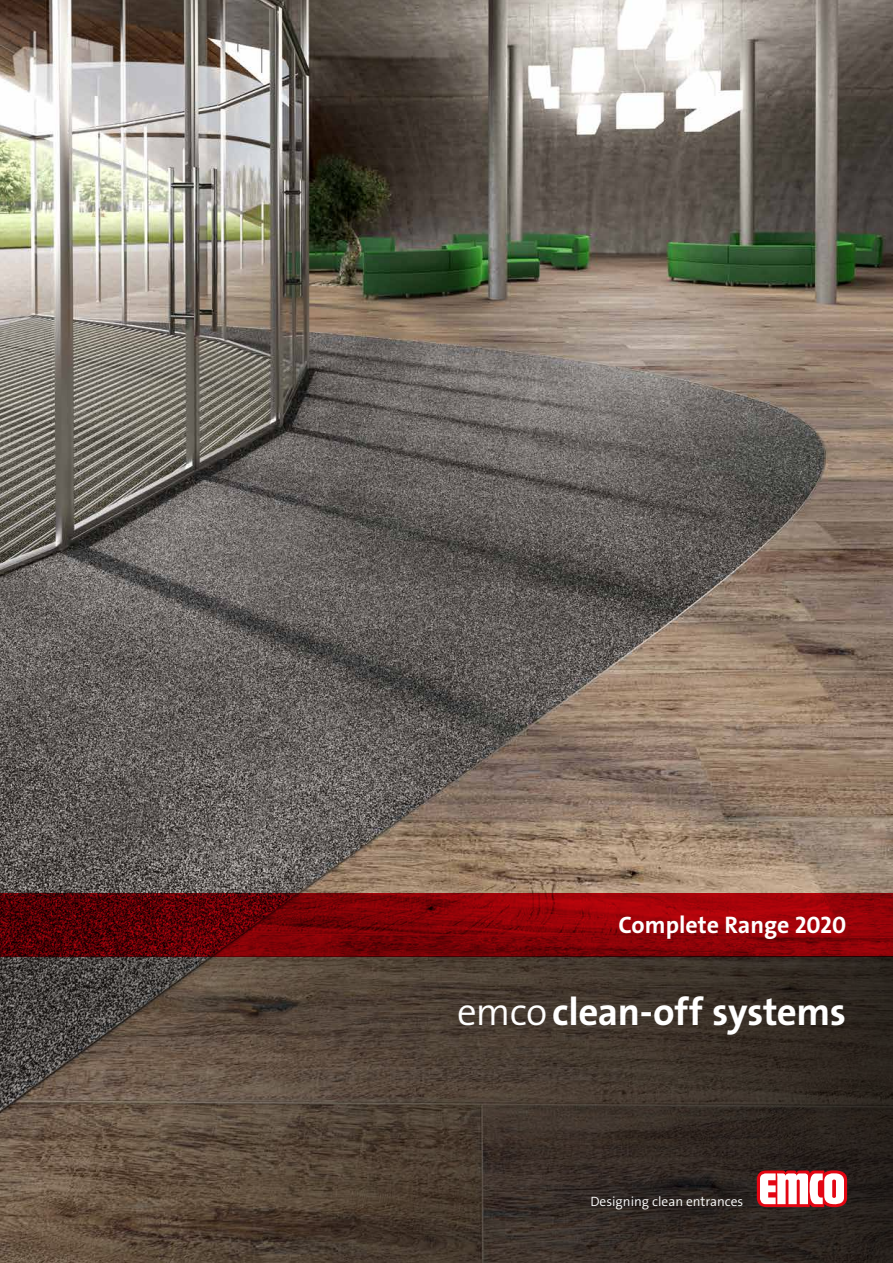
<style>
.page{position:relative;width:893px;height:1263px;background:#fff}
.page>*{position:absolute;margin:0;border:0;box-sizing:border-box;transform-origin:0 0}
.t1{font:700 39px "The Sans Os F";letter-spacing:-.01em;color:#fff}
.t2{font:700 24px "The Sans Os F";color:#fff}
.t3{font:300 13.5px "The Sans Os F";color:#fff}
.s1{font-weight:300}
</style>
<div class="page">
<img style="left:0;top:0;width:893px;height:893px">
<svg style="left:0;top:957px;width:893px;height:306px;background:#483c32"></svg>
<svg style="left:0;top:893px;width:893px;height:64px;background:#7c0207"></svg>
<svg style="left:757px;top:1170px;width:90px;height:37px"></svg>
<h2 class="t2" style="left:618px;top:909px;width:229px">Complete Range 2020</h2>
<h1 class="t1" style="left:457px;top:987px;width:390px"><span class="s1">emco</span>clean-off systems</h1>
<p class="t3" style="left:590px;top:1193px;width:155px">Designing clean entrances</p>
</div>
